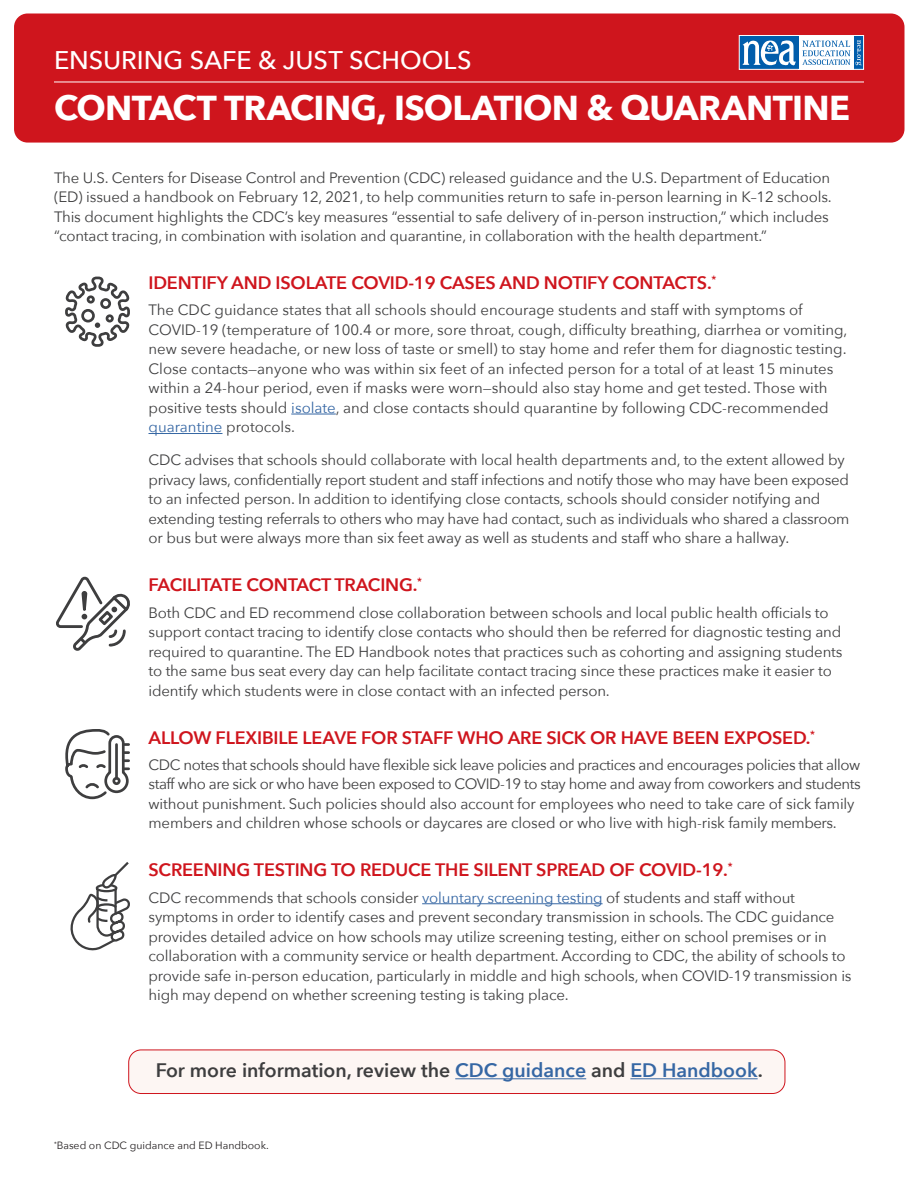
<style>
.page{position:relative;width:918px;height:1188px;background:#fff}
.page>*{position:absolute;margin:0;border:0;box-sizing:border-box;transform-origin:0 0}
.t1{font:700 34.5px "Avenir Next";letter-spacing:-.02em;color:#fff}
.t2{font:500 25.5px "Avenir Next";color:#fff}
.t3{font:600 19.5px "Avenir Next";color:#3e3e3f}
.t4{font:600 18px "Avenir Next";letter-spacing:-.01em;color:#cf151d}
.t5{font:15px/19.5px "Avenir Next";letter-spacing:-.01em;color:#3e3e3f}
.t6{font:15px/19.5px "Avenir Next";letter-spacing:-.03em;color:#3e3e3f}
.t7{font:10.5px "Avenir Next";color:#231f20}
.s1{color:#3667a4}
</style>
<div class="page">
<hr style="left:291px;top:414px;width:45px;height:1px;background:#3667a4">
<hr style="left:148px;top:433px;width:74px;height:1px;background:#3667a4">
<hr style="left:422px;top:903px;width:181px;height:1px;background:#3667a4">
<div style="left:14px;top:14px;width:891px;height:129px;background:#cf151d;border-radius:14px"></div>
<hr style="left:54px;top:82px;width:810px;height:1px;background:#fff">
<div style="left:799px;top:36px;width:55px;height:33px;background:#fff"></div>
<div style="left:854px;top:36px;width:10px;height:34px;background:#015dab"></div>
<div style="left:739px;top:36px;width:60px;height:33px;background:#015dab"></div>
<svg style="left:742px;top:40px;width:54px;height:26px"></svg>
<svg style="left:802px;top:40px;width:59px;height:25px"></svg>
<div style="left:739px;top:35px;width:125px;height:35px;border:1px solid #fff"></div>
<div style="left:129px;top:1050px;width:656px;height:44px;background:#fdf6f3;border-radius:12px"></div>
<div style="left:128px;top:1050px;width:657px;height:44px;border:1px solid #cf151d;border-radius:12px"></div>
<hr style="left:455px;top:1078px;width:131px;height:1px;background:#3667a4">
<hr style="left:630px;top:1078px;width:128px;height:1px;background:#3667a4">
<svg style="left:65px;top:276px;width:65px;height:71px"></svg>
<svg style="left:56px;top:576px;width:74px;height:75px"></svg>
<svg style="left:65px;top:729px;width:65px;height:71px"></svg>
<svg style="left:70px;top:862px;width:60px;height:89px"></svg>
<h2 class="t2" style="left:54px;top:39px;width:419px">ENSURING SAFE &amp; JUST SCHOOLS</h2>
<h1 class="t1" style="left:54px;top:78px;width:797px">CONTACT TRACING, ISOLATION &amp; QUARANTINE</h1>
<p class="t5" style="left:54px;top:167px;width:779px">The U.S. Centers for Disease Control and Prevention (CDC) released guidance and the U.S. Department of Education (ED) issued a handbook on February 12, 2021, to help communities return to safe in-person learning in K–12 schools.<br>This document highlights the CDC’s key measures “essential to safe delivery of in-person instruction,” which includes “contact tracing, in combination with isolation and quarantine, in collaboration with the health department.”</p>
<p class="t4" style="left:148px;top:267px;width:569px">IDENTIFY AND ISOLATE COVID-19 CASES AND NOTIFY CONTACTS.<sup>*</sup></p>
<p class="t5" style="left:148px;top:300px;width:701px">The CDC guidance states that all schools should encourage students and staff with symptoms of COVID-19 (temperature of 100.4 or more, sore throat, cough, difficulty breathing, diarrhea or vomiting, new severe headache, or new loss of taste or smell) to stay home and refer them for diagnostic testing.<br>Close contacts—anyone who was within six feet of an infected person for a total of at least 15 minutes within a 24-hour period, even if masks were worn—should also stay home and get tested. Those with positive tests should <span class="s1">isolate</span>, and close contacts should quarantine by following CDC-recommended <span class="s1">quarantine</span> protocols.</p>
<p class="t5" style="left:148px;top:450px;width:702px">CDC advises that schools should collaborate with local health departments and, to the extent allowed by privacy laws, confidentially report student and staff infections and notify those who may have been exposed to an infected person. In addition to identifying close contacts, schools should consider notifying and extending testing referrals to others who may have had contact, such as individuals who shared a classroom or bus but were always more than six feet away as well as students and staff who share a hallway.</p>
<p class="t4" style="left:148px;top:570px;width:275px">FACILITATE CONTACT TRACING.<sup>*</sup></p>
<p class="t5" style="left:148px;top:602px;width:696px">Both CDC and ED recommend close collaboration between schools and local public health officials to support contact tracing to identify close contacts who should then be referred for diagnostic testing and required to quarantine. The ED Handbook notes that practices such as cohorting and assigning students to the same bus seat every day can help facilitate contact tracing since these practices make it easier to identify which students were in close contact with an infected person.</p>
<p class="t4" style="left:148px;top:722px;width:668px">ALLOW FLEXIBILE LEAVE FOR STAFF WHO ARE SICK OR HAVE BEEN EXPOSED.<sup>*</sup></p>
<p class="t6" style="left:148px;top:754px;width:714px">CDC notes that schools should have flexible sick leave policies and practices and encourages policies that allow staff who are sick or who have been exposed to COVID-19 to stay home and away from coworkers and students without punishment. Such policies should also account for employees who need to take care of sick family members and children whose schools or daycares are closed or who live with high-risk family members.</p>
<p class="t4" style="left:148px;top:855px;width:586px">SCREENING TESTING TO REDUCE THE SILENT SPREAD OF COVID-19.<sup>*</sup></p>
<p class="t5" style="left:148px;top:887px;width:705px">CDC recommends that schools consider <span class="s1">voluntary screening testing</span> of students and staff without symptoms in order to identify cases and prevent secondary transmission in schools. The CDC guidance provides detailed advice on how schools may utilize screening testing, either on school premises or in collaboration with a community service or health department. According to CDC, the ability of schools to provide safe in-person education, particularly in middle and high schools, when COVID-19 transmission is high may depend on whether screening testing is taking place.</p>
<h3 class="t3" style="left:156px;top:1054px;width:608px">For more information, review the <span class="s1">CDC guidance</span> and <span class="s1">ED Handbook</span>.</h3>
<p class="t7" style="left:54px;top:1137px;width:216px"><sup>*</sup>Based on CDC guidance and ED Handbook.</p>
</div>
